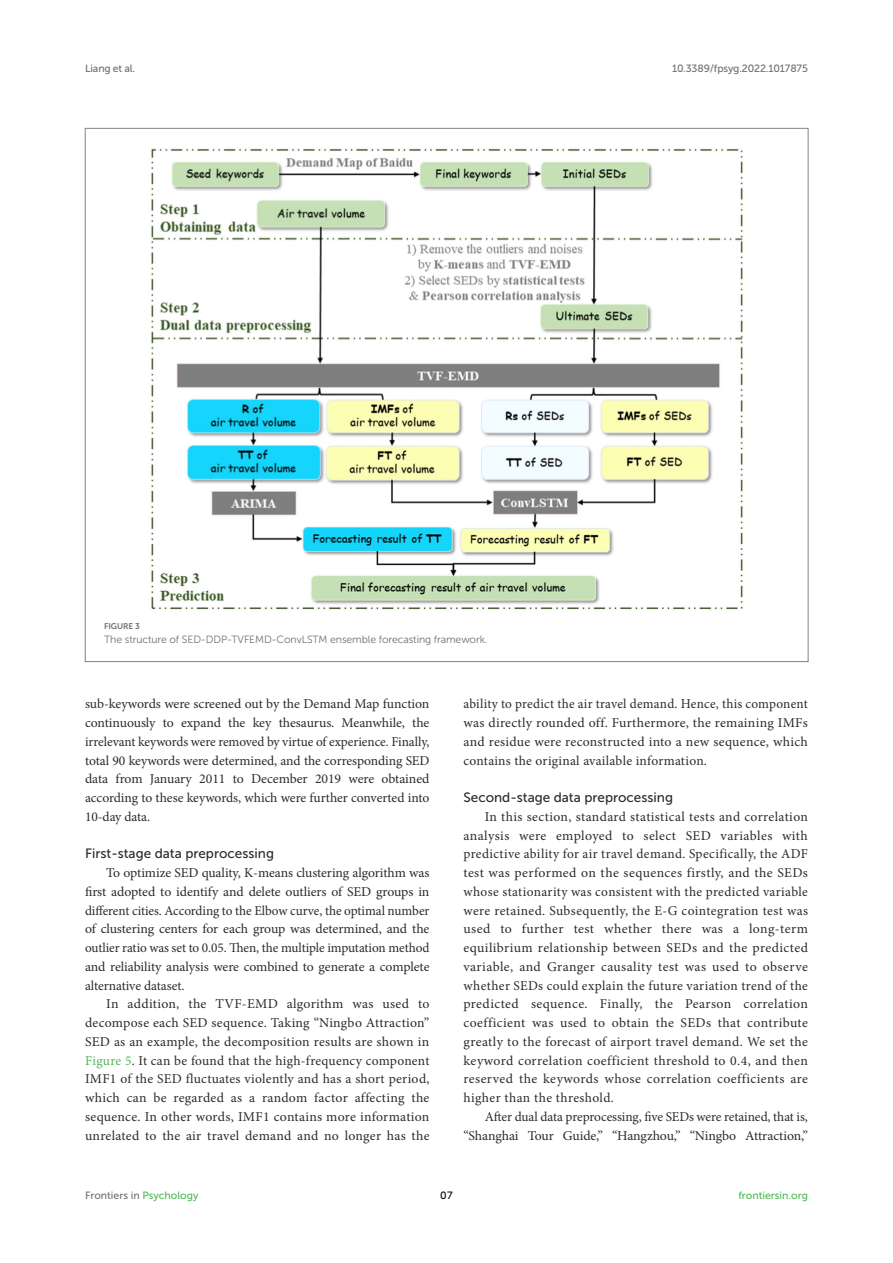
<style>
.page{position:relative;width:893px;height:1263px;background:#fff}
.page>*{position:absolute;margin:0;border:0;box-sizing:border-box;transform-origin:0 0}
.TEXT_FLUSH{font:13.5px/18.8px "Minion Pro";letter-spacing:-.005em;color:#2b2b2a;text-align:justify}
.TEXT{font:13.5px/18.8px "Minion Pro";color:#2b2b2a;text-align:justify}
.TEXT_FLUSH-2{font:13.5px "Minion Pro";letter-spacing:.02em;color:#2b2b2a}
.TEXT_FLUSH-3{font:13.5px "Minion Pro";letter-spacing:.015em;color:#2b2b2a}
.HEAD_4{font:13.5px "Museo Sans 500";color:#2b2b2a}
.TEXT_FLUSH-4{font:13.5px "Museo Sans 500";color:#2b2b2a}
.FIG_LEG{font:10.5px "Museo Sans 300";letter-spacing:-.01em;color:#706f70}
.t1{font:10.5px "Museo Sans 500";letter-spacing:-.015em;color:#706f70}
.t2{font:10.5px "Museo Sans 500";color:#4eb855}
.t3{font:10.5px "Museo Sans 500";color:#000}
.FIG_HD{font:8.25px "Museo Sans 700";letter-spacing:-.01em;color:#706f70}
.s1{color:#4eb855}
</style>
<div class="page">
<img style="left:151px;top:148px;width:592px;height:462px">
<p class="t1" style="left:85px;top:63px;width:52px">Liang et al.</p>
<p class="t1" style="left:672px;top:63px;width:137px">10.3389/fpsyg.2022.1017875</p>
<p class="FIG_HD" style="left:104px;top:622px;width:37px">FIGURE 3</p>
<p class="FIG_LEG" style="left:104px;top:633px;width:385px">The structure of SED-DDP-TVFEMD-ConvLSTM ensemble forecasting framework.</p>
<p class="TEXT_FLUSH" style="left:85px;top:695px;width:346px">sub-keywords were screened out by the Demand Map function continuously to expand the key thesaurus. Meanwhile, the irrelevant keywords were removed by virtue of experience. Finally, total 90 keywords were determined, and the corresponding SED data from January 2011 to December 2019 were obtained according to these keywords, which were further converted into 10-day data.</p>
<p class="TEXT_FLUSH-4" style="left:85px;top:846px;width:190px">First-stage data preprocessing</p>
<p class="TEXT_FLUSH" style="left:106px;top:863px;width:325px">To optimize SED quality, K-means clustering algorithm was</p>
<p class="TEXT_FLUSH" style="left:85px;top:882px;width:346px">first adopted to identify and delete outliers of SED groups in</p>
<p class="TEXT_FLUSH" style="left:85px;top:901px;width:346px">different cities. According to the Elbow curve, the optimal number</p>
<p class="TEXT_FLUSH" style="left:85px;top:920px;width:346px">of clustering centers for each group was determined, and the</p>
<p class="TEXT_FLUSH" style="left:85px;top:938px;width:346px">outlier ratio was set to 0.05. Then, the multiple imputation method</p>
<p class="TEXT_FLUSH" style="left:85px;top:957px;width:346px">and reliability analysis were combined to generate a complete</p>
<p class="TEXT_FLUSH" style="left:85px;top:976px;width:101px">alternative dataset.</p>
<p class="TEXT_FLUSH-2" style="left:106px;top:995px;width:325px">In addition, the TVF-EMD algorithm was used to</p>
<p class="TEXT_FLUSH-2" style="left:85px;top:1014px;width:346px">decompose each SED sequence. Taking “Ningbo Attraction”</p>
<p class="TEXT_FLUSH-3" style="left:85px;top:1032px;width:346px">SED as an example, the decomposition results are shown in</p>
<p class="TEXT_FLUSH-2" style="left:85px;top:1051px;width:346px"><span class="s1">Figure 5</span>. It can be found that the high-frequency component</p>
<p class="TEXT" style="left:85px;top:1070px;width:346px">IMF1 of the SED fluctuates violently and has a short period, which can be regarded as a random factor affecting the sequence. In other words, IMF1 contains more information unrelated to the air travel demand and no longer has the</p>
<p class="TEXT" style="left:463px;top:695px;width:346px">ability to predict the air travel demand. Hence, this component was directly rounded off. Furthermore, the remaining IMFs and residue were reconstructed into a new sequence, which contains the original available information.</p>
<p class="HEAD_4" style="left:463px;top:790px;width:211px">Second-stage data preprocessing</p>
<p class="TEXT_FLUSH" style="left:463px;top:807px;width:346px;text-indent:21px">In this section, standard statistical tests and correlation analysis were employed to select SED variables with predictive ability for air travel demand. Specifically, the ADF test was performed on the sequences firstly, and the SEDs whose stationarity was consistent with the predicted variable were retained. Subsequently, the E-G cointegration test was used to further test whether there was a long-term equilibrium relationship between SEDs and the predicted variable, and Granger causality test was used to observe whether SEDs could explain the future variation trend of the predicted sequence. Finally, the Pearson correlation coefficient was used to obtain the SEDs that contribute greatly to the forecast of airport travel demand. We set the keyword correlation coefficient threshold to 0.4, and then reserved the keywords whose correlation coefficients are higher than the threshold.</p>
<p class="TEXT" style="left:463px;top:1107px;width:346px;text-align:right">After dual data preprocessing, five SEDs were retained, that is, “Shanghai Tour Guide,” “Hangzhou,” “Ningbo Attraction,”</p>
<p class="t1" style="left:85px;top:1190px;width:115px">Frontiers in <span class="s1">Psychology</span></p>
<p class="t3" style="left:440px;top:1190px;width:14px">07</p>
<p class="t2" style="left:738px;top:1190px;width:71px">frontiersin.org</p>
</div>
